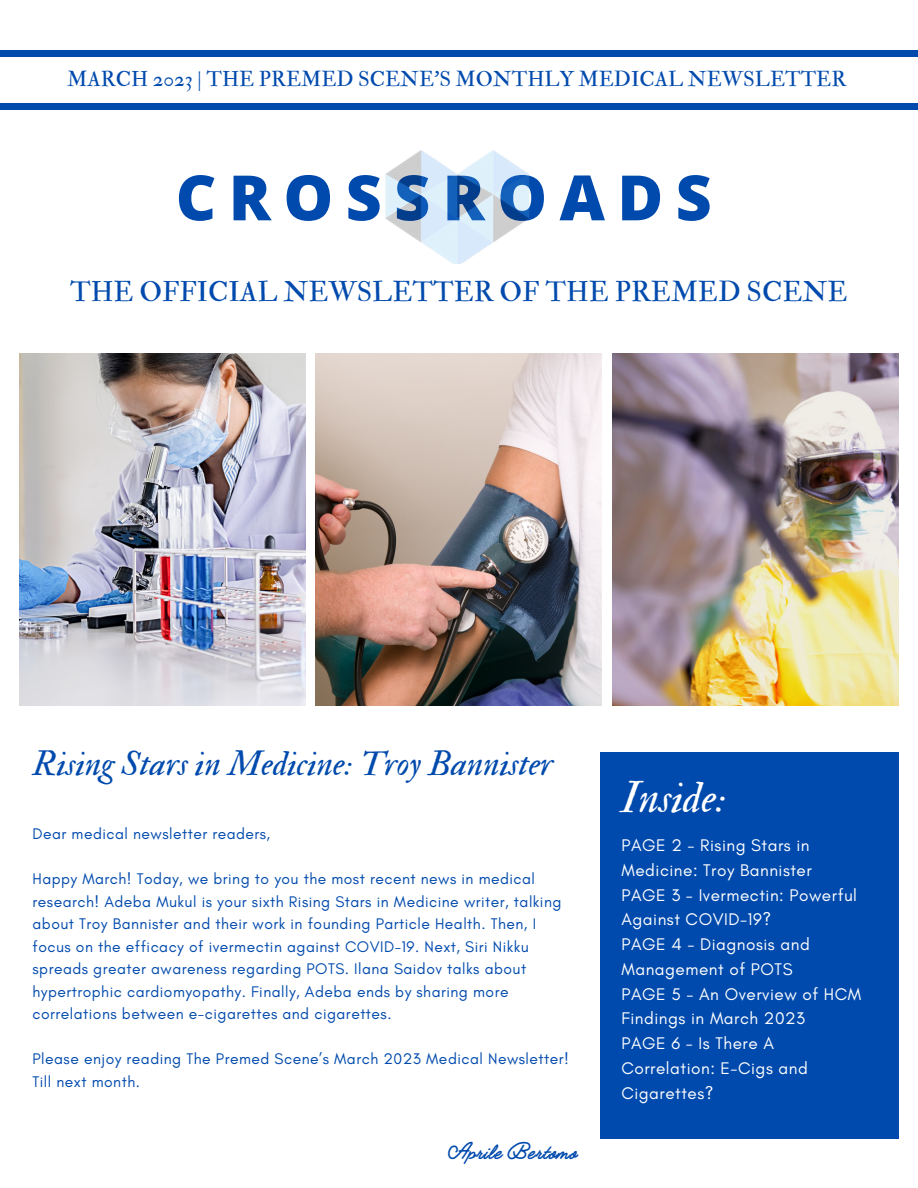
<style>
.page{position:relative;width:918px;height:1188px;background:#fff}
.page>*{position:absolute;margin:0;border:0;box-sizing:border-box;transform-origin:0 0}
.t1{font:800 62.55px "Open Sans";letter-spacing:.2em;color:#004aad}
.t2{font:43.65px "IM FELL Double Pica Italic";color:#fff}
.t3{font:34.5px "IM FELL Double Pica Italic";color:#004aad}
.t4{font:27.9px "IM FELL Double Pica Roman";color:#004aad}
.t5{font:700 24.15px "Jimmy Script";letter-spacing:.04em;color:#004aad}
.t6{font:21px "IM FELL Double Pica Roman";color:#004aad}
.t7{font:17.1px/24.8px "Glacial Indifference";letter-spacing:.03em;color:#fff}
.t8{font:15.6px/22.5px "Glacial Indifference";letter-spacing:.03em;color:#004aad}
</style>
<div class="page">
<div style="left:0;top:51px;width:918px;height:5px;background:#004aad"></div>
<div style="left:0;top:104px;width:918px;height:5px;background:#004aad"></div>
<img style="left:20px;top:353px;width:286px;height:353px">
<img style="left:316px;top:353px;width:285px;height:353px">
<img style="left:613px;top:353px;width:285px;height:353px">
<div style="left:600px;top:752px;width:298px;height:387px;background:#004aad"></div>
<img style="left:385px;top:150px;width:144px;height:114px">
<h3 class="t6" style="left:67px;top:66px;width:781px">MARCH 2023 | THE PREMED SCENE’S MONTHLY MEDICAL NEWSLETTER</h3>
<h1 class="t1" style="left:176px;top:154px;width:537px">CROSSROADS</h1>
<h3 class="t4" style="left:70px;top:275px;width:779px">THE OFFICIAL NEWSLETTER OF THE PREMED SCENE</h3>
<h3 class="t3" style="left:33px;top:743px;width:522px">Rising Stars in Medicine: Troy Bannister</h3>
<p class="t8" style="left:33px;top:823px;width:239px">Dear medical newsletter readers,</p>
<p class="t8" style="left:33px;top:868px;width:530px">Happy March! Today, we bring to you the most recent news in medical research! Adeba Mukul is your sixth Rising Stars in Medicine writer, talking about Troy Bannister and their work in founding Particle Health. Then, I focus on the efficacy of ivermectin against COVID-19. Next, Siri Nikku spreads greater awareness regarding POTS. Ilana Saidov talks about hypertrophic cardiomyopathy. Finally, Adeba ends by sharing more correlations between e-cigarettes and cigarettes.</p>
<p class="t8" style="left:33px;top:1048px;width:538px">Please enjoy reading The Premed Scene’s March 2023 Medical Newsletter!<br>Till next month.</p>
<h3 class="t5" style="left:447px;top:1136px;width:131px">Aprile Bertomo</h3>
<h2 class="t2" style="left:621px;top:771px;width:106px">Inside:</h2>
<p class="t7" style="left:621px;top:833px;width:241px">PAGE 2 - Rising Stars in<br>Medicine: Troy Bannister<br>PAGE 3 - Ivermectin: Powerful<br>Against COVID-19?<br>PAGE 4 - Diagnosis and<br>Management of POTS<br>PAGE 5 - An Overview of HCM<br>Findings in March 2023<br>PAGE 6 - Is There A<br>Correlation: E-Cigs and<br>Cigarettes?</p>
</div>
